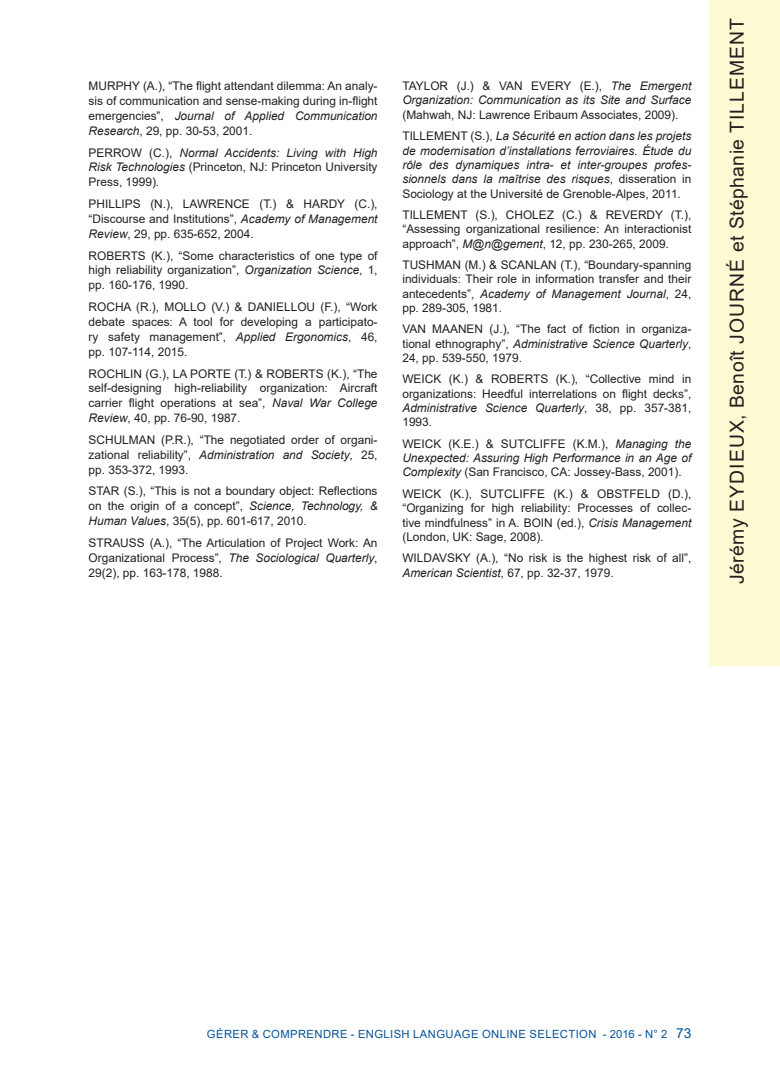
<style>
.page{position:relative;width:780px;height:1088px;background:#fff}
.page>*{position:absolute;margin:0;border:0;box-sizing:border-box;transform-origin:0 0}
.t1{font:19.38px "Arial";letter-spacing:.055em;color:#231f20}
.texte_courant{font:11.88px/14.9px "Arial";color:#231f20;text-align:justify}
.texte_courant-2{font:italic 11.88px/14.4px "Arial";color:#231f20;text-align:justify}
.t2{font:11.25px "Arial";letter-spacing:.035em;color:#07549a}
.s1{font-style:italic}
.s2{font-style:normal}
.s3{font-size:13.75px}
</style>
<div class="page">
<div style="left:709px;top:0;width:71px;height:665px;background:#fcfad2"></div>
<p class="texte_courant" style="left:89px;top:78px;width:290px">MURPHY (A.), “The flight attendant dilemma: An analy&shy;sis of communication and sense-making during in-flight emergencies”, <span class="s1">Journal of Applied Communication Research</span>, 29, pp. 30-53, 2001.</p>
<p class="texte_courant" style="left:89px;top:145px;width:290px">PERROW (C.), <span class="s1">Normal Accidents: Living with High Risk Technologies</span> (Princeton, NJ: Princeton University Press, 1999).</p>
<p class="texte_courant" style="left:89px;top:196px;width:290px">PHILLIPS (N.), LAWRENCE (T.) &amp; HARDY (C.), “Discourse and Institutions”, <span class="s1">Academy of Management Review</span>, 29, pp. 635-652, 2004.</p>
<p class="texte_courant" style="left:89px;top:248px;width:290px">ROBERTS (K.), “Some characteristics of one type of high reliability organization”, <span class="s1">Organization Science</span>, 1, pp. 160-176, 1990.</p>
<p class="texte_courant" style="left:89px;top:299px;width:290px">ROCHA (R.), MOLLO (V.) &amp; DANIELLOU (F.), “Work debate spaces: A tool for developing a participato&shy;ry safety management”, <span class="s1">Applied Ergonomics</span>, 46, pp. 107-114, 2015.</p>
<p class="texte_courant" style="left:89px;top:366px;width:290px">ROCHLIN (G.), LA PORTE (T.) &amp; ROBERTS (K.), “The self-designing high-reliability organization: Aircraft carrier flight operations at sea”, <span class="s1">Naval War College Review</span>, 40, pp. 76-90, 1987.</p>
<p class="texte_courant" style="left:89px;top:432px;width:290px">SCHULMAN (P.R.), “The negotiated order of organi&shy;zational reliability”, <span class="s1">Administration and Society</span>, 25, pp. 353-372, 1993.</p>
<p class="texte_courant" style="left:89px;top:484px;width:290px">STAR (S.), “This is not a boundary object: Reflections on the origin of a concept”, <span class="s1">Science, Technology, &amp; Human Values</span>, 35(5), pp. 601-617, 2010.</p>
<p class="texte_courant" style="left:89px;top:535px;width:290px">STRAUSS (A.), “The Articulation of Project Work: An Organizational Process”, <span class="s1">The Sociological Quarterly</span>, 29(2), pp. 163-178, 1988.</p>
<p class="texte_courant" style="left:402px;top:79px;width:290px;line-height:14.4px">TAYLOR (J.) &amp; VAN EVERY (E.), <span class="s1">The Emergent Organization: Communication as its Site and Surface </span>(Mahwah, NJ: Lawrence Eribaum Associates, 2009).</p>
<p class="texte_courant-2" style="left:402px;top:129px;width:290px"><span class="s2">TILLEMENT (S.),</span> La Sécurité en action dans les projets de modernisation d’installations ferroviaires. Étude du rôle des dynamiques intra- et inter-groupes profes&shy;sionnels dans la maîtrise des risques<span class="s2">, disseration in Sociology at the Université de Grenoble-Alpes, 2011.</span></p>
<p class="texte_courant" style="left:402px;top:207px;width:290px;line-height:14.4px">TILLEMENT (S.), CHOLEZ (C.) &amp; REVERDY (T.), “Assessing organizational resilience: An interactionist approach”, <span class="s1">M@n@gement</span>, 12, pp. 230-265, 2009.</p>
<p class="texte_courant" style="left:402px;top:258px;width:290px;line-height:14.4px">TUSHMAN (M.) &amp; SCANLAN (T.), “Boundary-spanning individuals: Their role in information transfer and their antecedents”, <span class="s1">Academy of Management Journal</span>, 24, pp. 289-305, 1981.</p>
<p class="texte_courant" style="left:402px;top:322px;width:290px;line-height:14.4px">VAN MAANEN (J.), “The fact of fiction in organiza&shy;tional ethnography”, <span class="s1">Administrative Science Quarterly</span>, 24, pp. 539-550, 1979.</p>
<p class="texte_courant" style="left:402px;top:372px;width:290px;line-height:14.4px">WEICK (K.) &amp; ROBERTS (K.), “Collective mind in organizations: Heedful interrelations on flight decks”, <span class="s1">Administrative Science Quarterly</span>, 38, pp. 357-381, 1993.</p>
<p class="texte_courant-2" style="left:402px;top:437px;width:290px"><span class="s2">WEICK (K.E.) &amp; SUTCLIFFE (K.M.),</span> Managing the Unexpected: Assuring High Performance in an Age of Complexity <span class="s2">(San Francisco, CA: Jossey-Bass, 2001).</span></p>
<p class="texte_courant" style="left:402px;top:486px;width:290px;line-height:14.4px">WEICK (K.), SUTCLIFFE (K.) &amp; OBSTFELD (D.), “Organizing for high reliability: Processes of collec&shy;tive mindfulness” in A. BOIN (ed.), <span class="s1">Crisis Management </span>(London, UK: Sage, 2008).</p>
<p class="texte_courant" style="left:402px;top:551px;width:290px;line-height:14.4px">WILDAVSKY (A.), “No risk is the highest risk of all”,<br><span class="s1">American Scientist</span>, 67, pp. 32-37, 1979.</p>
<h1 class="t1" style="left:723px;top:584px;width:567px;rotate:-90deg">Jérémy EYDIEUX, Benoît JOURNÉ et Stéphanie TILLEMENT</h1>
<p class="t2" style="left:207px;top:1026px;width:486px">GÉRER &amp; COMPRENDRE - ENGLISH LANGUAGE ONLINE SELECTION - 2016 - N° 2 <span class="s3">73</span></p>
</div>
